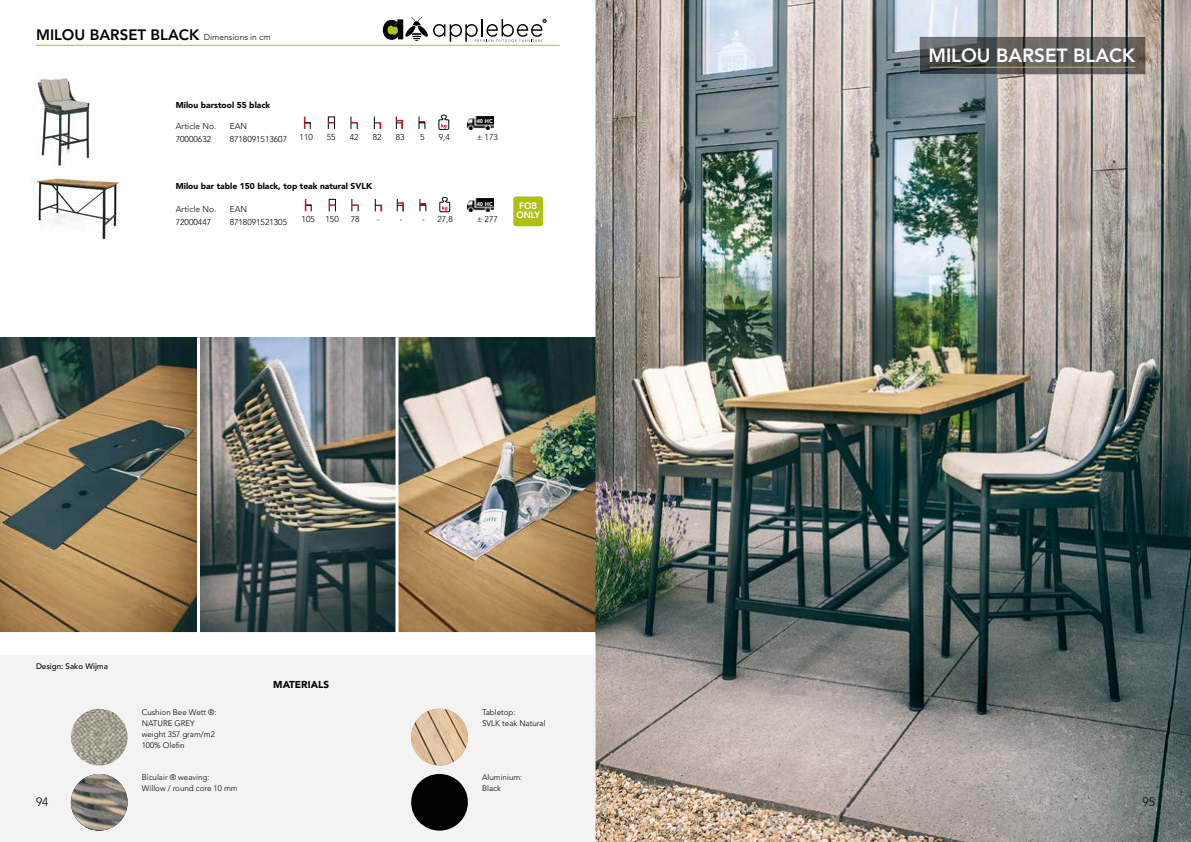
<style>
.page{position:relative;width:1191px;height:842px;background:#fff}
.page>*{position:absolute;margin:0;border:0;box-sizing:border-box;transform-origin:0 0}
.t1{font:800 19px "Avenir LT Std";color:#fff}
.t2{font:800 15px "Avenir LT Std";color:#000}
.t3{font:300 12px "Avenir LT Std";color:#000}
.t4{font:900 10px "Avenir LT Std";color:#000}
.t5{font:800 9.3px/8.6px "Avenir LT Std";color:#fff;scale:.96 1}
.t6{font:300 8.5px "Avenir LT Std";color:#000}
.t7{font:900 8.5px "Avenir LT Std";color:#000}
.t8{font:300 8px/11px "Avenir LT Std";color:#000}
.t9{font:500 8px "Avenir LT Std";color:#000}
.t10{font:900 5.5px "Avenir LT Std";color:#fff}
.s1{font-weight:300;font-size:8.5px}
</style>
<div class="page">
<div style="left:0;top:656px;width:595px;height:186px;background:#f3f3f3"></div>
<svg style="left:329px;top:199px;width:7px;height:12px"></svg>
<svg style="left:351px;top:199px;width:8px;height:12px"></svg>
<svg style="left:304px;top:199px;width:8px;height:13px"></svg>
<svg style="left:396px;top:199px;width:8px;height:13px"></svg>
<svg style="left:419px;top:199px;width:7px;height:13px"></svg>
<svg style="left:374px;top:199px;width:8px;height:13px"></svg>
<svg style="left:439px;top:197px;width:11px;height:15px"></svg>
<img style="left:30px;top:176px;width:96px;height:64px">
<img style="left:468px;top:199px;width:25px;height:13px">
<img style="left:35px;top:78px;width:56px;height:88px">
<svg style="left:328px;top:117px;width:7px;height:12px"></svg>
<svg style="left:350px;top:117px;width:8px;height:12px"></svg>
<svg style="left:303px;top:117px;width:8px;height:12px"></svg>
<svg style="left:395px;top:117px;width:8px;height:12px"></svg>
<svg style="left:418px;top:117px;width:8px;height:12px"></svg>
<svg style="left:373px;top:117px;width:8px;height:12px"></svg>
<svg style="left:438px;top:115px;width:11px;height:15px"></svg>
<img style="left:468px;top:116px;width:25px;height:13px">
<hr style="left:36px;top:45px;width:523px;height:1px;background:#b3be1a">
<img style="left:71px;top:709px;width:57px;height:56px;border-radius:28px">
<div style="left:411px;top:774px;width:57px;height:57px;background:#000;border-radius:50%"></div>
<img style="left:71px;top:774px;width:57px;height:57px;border-radius:28px">
<img style="left:0;top:337px;width:595px;height:295px">
<hr style="left:197px;top:337px;width:3px;height:296px;background:#fff">
<hr style="left:395px;top:337px;width:3px;height:297px;background:#fff">
<img style="left:595px;top:0;width:596px;height:842px">
<img style="left:920px;top:37px;width:225px;height:37px">
<hr style="left:930px;top:67px;width:205px;height:1px;background:#b3be1a">
<img style="left:411px;top:709px;width:57px;height:56px;border-radius:28px">
<div style="left:513px;top:196px;width:30px;height:30px;background:#b1bf12;border-radius:3px"></div>
<svg style="left:383px;top:17px;width:163px;height:25px"></svg>
<h2 class="t2" style="left:36px;top:26px;width:236px">MILOU BARSET BLACK <span class="s1">Dimensions in cm</span></h2>
<p class="t7" style="left:176px;top:100px;width:96px">Milou barstool 55 black</p>
<p class="t6" style="left:176px;top:121px;width:42px">Article No.</p>
<p class="t6" style="left:230px;top:121px;width:19px">EAN</p>
<p class="t6" style="left:176px;top:134px;width:37px">70000632</p>
<p class="t6" style="left:230px;top:134px;width:59px">8718091513607</p>
<p class="t6" style="left:300px;top:132px;width:15px">110</p>
<p class="t6" style="left:327px;top:132px;width:10px">55</p>
<p class="t6" style="left:350px;top:132px;width:10px">42</p>
<p class="t6" style="left:373px;top:132px;width:10px">82</p>
<p class="t6" style="left:396px;top:132px;width:10px">83</p>
<p class="t6" style="left:420px;top:132px;width:6px">5</p>
<p class="t6" style="left:439px;top:132px;width:13px">9,4</p>
<p class="t10" style="left:477px;top:118px;width:18px">40 HC</p>
<p class="t6" style="left:477px;top:132px;width:23px">± 173</p>
<p class="t7" style="left:176px;top:181px;width:198px">Milou bar table 150 black, top teak natural SVLK</p>
<p class="t6" style="left:302px;top:214px;width:15px">105</p>
<p class="t6" style="left:325px;top:214px;width:15px">150</p>
<p class="t6" style="left:351px;top:214px;width:10px">78</p>
<p class="t6" style="left:377px;top:214px;width:27px">- -</p>
<p class="t6" style="left:422px;top:214px;width:33px">- 27,8</p>
<p class="t10" style="left:477px;top:200px;width:18px">40 HC</p>
<p class="t6" style="left:176px;top:204px;width:42px">Article No.</p>
<p class="t6" style="left:230px;top:204px;width:19px">EAN</p>
<p class="t6" style="left:176px;top:217px;width:37px">72000447</p>
<p class="t6" style="left:230px;top:217px;width:59px">8718091521305</p>
<p class="t6" style="left:477px;top:214px;width:23px">± 277</p>
<p class="t5" style="left:516px;top:202px;width:26px">FOB<br>ONLY</p>
<p class="t9" style="left:36px;top:662px;width:73px">Design: Sako Wijma</p>
<p class="t8" style="left:142px;top:706px;width:76px">Cushion Bee Wett ®:<br>NATURE GREY weight 357 gram/m2<br>100% Olefin</p>
<p class="t8" style="left:142px;top:772px;width:97px">Biculair ® weaving:<br>Willow / round core 10 mm</p>
<p class="t4" style="left:273px;top:678px;width:57px">MATERIALS</p>
<p class="t8" style="left:482px;top:706px;width:65px">Tabletop:<br>SVLK teak Natural</p>
<p class="t8" style="left:482px;top:772px;width:42px">Aluminium:<br>Black</p>
<h1 class="t1" style="left:928px;top:45px;width:208px">MILOU BARSET BLACK</h1>
<h3 class="t3" style="left:36px;top:795px;width:14px">94</h3>
<h3 class="t3" style="left:1142px;top:795px;width:14px">95</h3>
</div>
